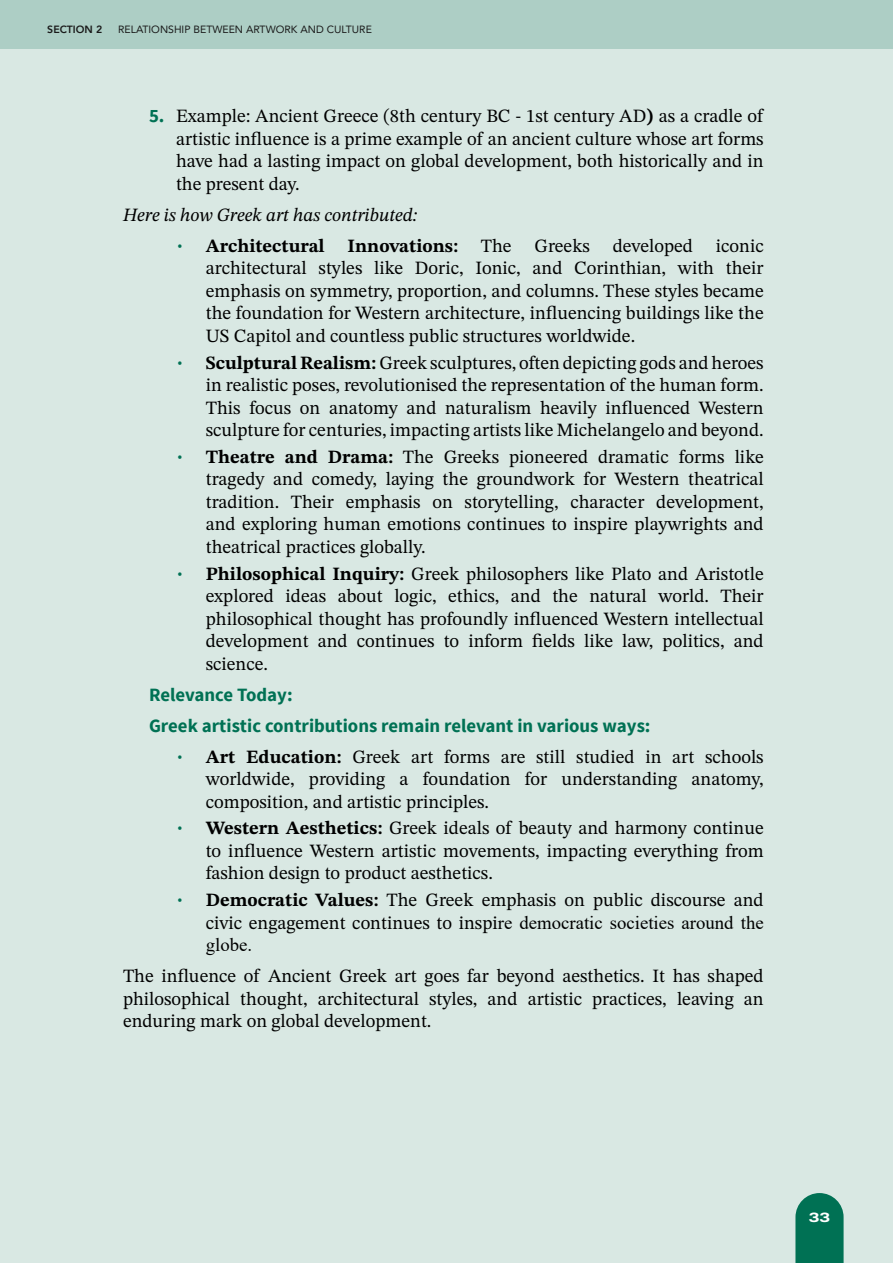
<style>
.page{position:relative;width:893px;height:1263px;background:#d9e8e3}
.page>*{position:absolute;margin:0;border:0;box-sizing:border-box;transform-origin:0 0}
.Suggested_Answers_indent_copy{font:18.75px/22.5px "STIX Two Text";color:#000;text-align:justify}
.Review_Questions_Body_copy{font:18.75px/22.5px "STIX Two Text";color:#000;text-align:justify}
.Review_Questions_Body{font:18.75px/22.5px "STIX Two Text";color:#000;text-align:justify}
.Review_Questions_Body_copy-2{font:700 18.75px "Source Sans Pro";color:#007154}
.Review_Questions_Body-2{font:italic 18.75px "STIX Two Text";color:#000}
.t1{font:800 13.5px "Archivo Expanded";color:#fff}
.t2{font:10.5px "Avenir";color:#1a1a1a}
.t3{font:800 10.5px "Avenir";color:#1a1a1a}
.s1{font-family:"Source Sans Pro";font-weight:700;color:#007154}
.s2{font-weight:700}
.s3{font-family:"Times New Roman"}
</style>
<div class="page">
<svg style="left:795px;top:1193px;width:49px;height:70px"></svg>
<div style="left:0;top:0;width:893px;height:49px;background:#adcec5"></div>
<p class="t3" style="left:47px;top:21px;width:57px">SECTION 2</p>
<p class="t2" style="left:118px;top:21px;width:255px">RELATIONSHIP BETWEEN ARTWORK AND CULTURE</p>
<p class="Review_Questions_Body_copy" style="left:176px;top:105px;width:589px;text-indent:-27px"><span class="s1">5.</span> Example: Ancient Greece (8th century BC - 1st century AD<span class="s2">)</span> as a cradle of artistic influence is a prime example of an ancient culture whose art forms have had a lasting impact on global development, both historically and in the present day.</p>
<p class="Review_Questions_Body-2" style="left:123px;top:201px;width:296px">Here is how Greek art has contributed:</p>
<p class="Suggested_Answers_indent_copy" style="left:206px;top:234px;width:559px;text-indent:-29px"><span class="s1">·</span> <span class="s2">Architectural Innovations:</span> The Greeks developed iconic architectural styles like Doric, Ionic, and Corinthian, with their emphasis on symmetry, proportion, and columns. These styles became the foundation for Western architecture, influencing buildings like the US Capitol and countless public structures worldwide.</p>
<p class="Suggested_Answers_indent_copy" style="left:206px;top:351px;width:559px;text-indent:-29px"><span class="s1">·</span> <span class="s2">Sculptural Realism:</span> Greek sculptures, often depicting gods and heroes in realistic poses, revolutionised the representation of the human form.<br>This focus on anatomy and naturalism heavily influenced Western sculpture for centuries, impacting artists like Michelangelo and beyond.</p>
<p class="Suggested_Answers_indent_copy" style="left:206px;top:445px;width:559px;text-indent:-29px"><span class="s1">·</span> <span class="s2">Theatre and Drama:</span> The Greeks pioneered dramatic forms like tragedy and comedy, laying the groundwork for Western theatrical tradition. Their emphasis on storytelling, character development, and exploring human emotions continues to inspire playwrights and theatrical practices globally.</p>
<p class="Suggested_Answers_indent_copy" style="left:206px;top:562px;width:559px;text-indent:-29px"><span class="s1">·</span> <span class="s2">Philosophical Inquiry:</span> Greek philosophers like Plato and Aristotle explored ideas about logic, ethics, and the natural world. Their philosophical thought has profoundly influenced Western intellectual development and continues to inform fields like law, politics, and science.</p>
<p class="Review_Questions_Body_copy-2" style="left:149px;top:682px;width:145px">Relevance Today:</p>
<p class="Review_Questions_Body_copy-2" style="left:149px;top:713px;width:503px">Greek artistic contributions remain relevant in various ways:</p>
<p class="Suggested_Answers_indent_copy" style="left:206px;top:745px;width:559px;text-indent:-29px"><span class="s1">·</span> <span class="s2">Art Education:</span> Greek art forms are still studied in art schools worldwide, providing a foundation for understanding anatomy, composition, and artistic principles.</p>
<p class="Suggested_Answers_indent_copy" style="left:206px;top:817px;width:559px;text-indent:-29px"><span class="s1">·</span> <span class="s2">Western Aesthetics:</span> Greek ideals of beauty and harmony continue to influence Western artistic movements, impacting everything from fashion design to product aesthetics.</p>
<p class="Suggested_Answers_indent_copy" style="left:206px;top:888px;width:559px;text-indent:-29px"><span class="s1">·</span> <span class="s2">Democratic Values:</span> The Greek emphasis on public discourse and civic engagement continues to inspi<span class="s3">re democratic societies around the globe.</span></p>
<p class="Review_Questions_Body" style="left:123px;top:965px;width:642px">The influence of Ancient Greek art goes far beyond aesthetics. It has shaped philosophical thought, architectural styles, and artistic practices, leaving an enduring mark on global development.</p>
<p class="t1" style="left:809px;top:1207px;width:23px">33</p>
</div>
